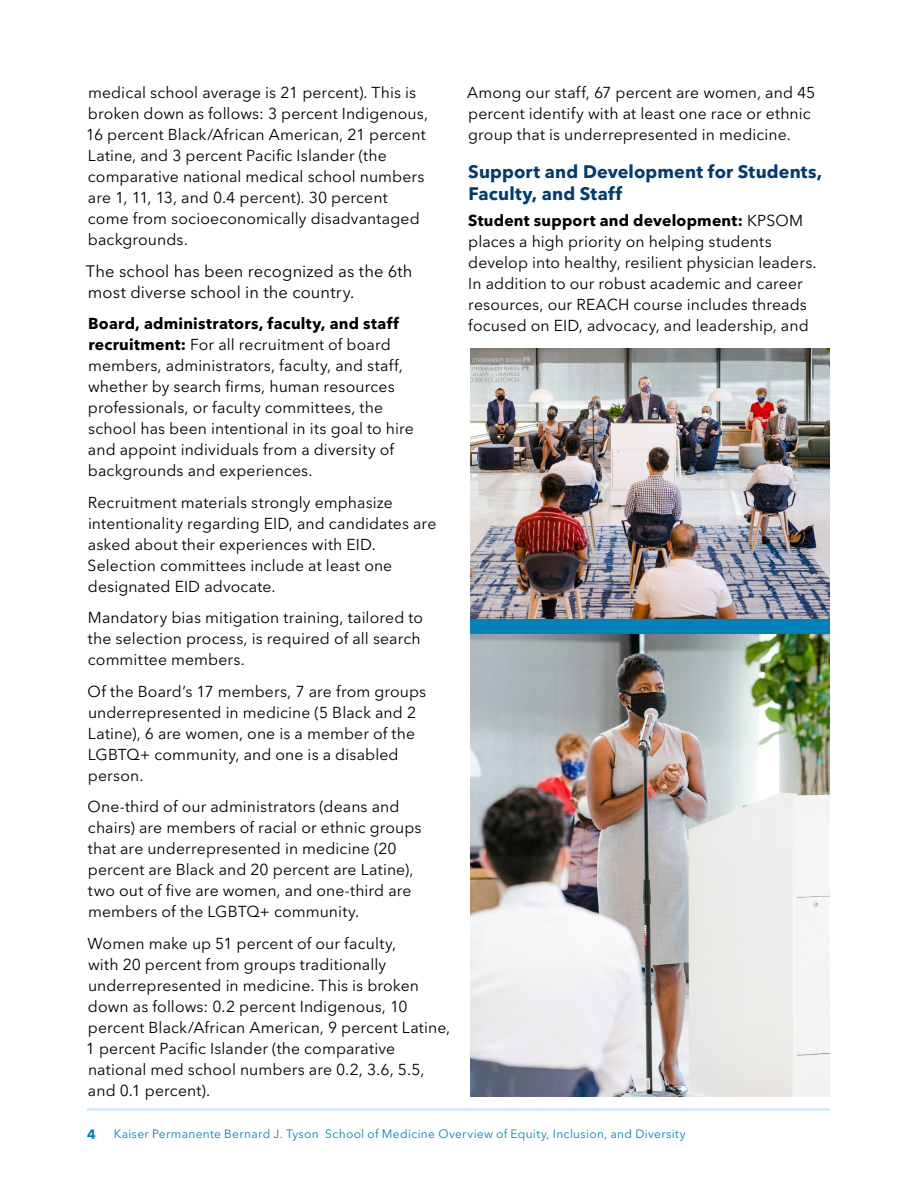
<style>
.page{position:relative;width:918px;height:1188px;background:#fff}
.page>*{position:absolute;margin:0;border:0;box-sizing:border-box;transform-origin:0 0}
.black_header{font:700 18px/22.5px "Avenir Next LT Pro";letter-spacing:.01em;color:#003b71}
.t1{font:16.5px/21px "Avenir Next LT Pro";letter-spacing:.01em;color:#000}
.circle_bullet{font:15.75px/21px "Avenir Next LT Pro";letter-spacing:.005em;color:#000}
.t2{font:700 13.5px "Avenir Next LT Pro";color:#0083bb}
.t3{font:12px "Avenir Next LT Pro";letter-spacing:.025em;color:#0083bb}
.s1{font-weight:700}
</style>
<div class="page">
<hr style="left:88px;top:1108px;width:742px;height:3px;background:#d7eaf9">
<img style="left:470px;top:634px;width:360px;height:462px">
<img style="left:470px;top:348px;width:360px;height:271px">
<div style="left:470px;top:619px;width:360px;height:15px;background:#0083bb"></div>
<p class="circle_bullet" style="left:86px;top:82px;width:344px">medical school average is 21 percent). This is broken down as follows: 3 percent Indigenous, 16 percent Black/African American, 21 percent Latine, and 3 percent Pacific Islander (the comparative national medical school numbers are 1, 11, 13, and 0.4 percent). 30 percent come from socioeconomically disadvantaged backgrounds.</p>
<p class="t1" style="left:86px;top:260px;width:328px">The school has been recognized as the 6th most diverse school in the country.</p>
<p class="circle_bullet" style="left:88px;top:313px;width:327px"><span class="s1">Board, administrators, faculty, and staff recruitment:</span> For all recruitment of board members, administrators, faculty, and staff, whether by search firms, human resources professionals, or faculty committees, the school has been intentional in its goal to hire and appoint individuals from a diversity of backgrounds and experiences.</p>
<p class="circle_bullet" style="left:88px;top:492px;width:350px">Recruitment materials strongly emphasize intentionality regarding EID, and candidates are asked about their experiences with EID.</p>
<p class="circle_bullet" style="left:88px;top:555px;width:306px">Selection committees include at least one designated EID advocate.</p>
<p class="circle_bullet" style="left:88px;top:607px;width:337px">Mandatory bias mitigation training, tailored to the selection process, is required of all search committee members.</p>
<p class="circle_bullet" style="left:88px;top:681px;width:340px">Of the Board’s 17 members, 7 are from groups underrepresented in medicine (5 Black and 2<br>Latine), 6 are women, one is a member of the LGBTQ+ community, and one is a disabled person.</p>
<p class="circle_bullet" style="left:88px;top:796px;width:335px">One-third of our administrators (deans and chairs) are members of racial or ethnic groups that are underrepresented in medicine (20 percent are Black and 20 percent are Latine), two out of five are women, and one-third are members of the LGBTQ+ community.</p>
<p class="circle_bullet" style="left:86px;top:933px;width:366px">Women make up 51 percent of our faculty,<br>with 20 percent from groups traditionally underrepresented in medicine. This is broken down as follows: 0.2 percent Indigenous, 10 percent Black/African American, 9 percent Latine, 1 percent Pacific Islander (the comparative national med school numbers are 0.2, 3.6, 5.5, and 0.1 percent).</p>
<p class="circle_bullet" style="left:467px;top:82px;width:350px">Among our staff, 67 percent are women, and 45 percent identify with at least one race or ethnic group that is underrepresented in medicine.</p>
<p class="black_header" style="left:468px;top:160px;width:355px">Support and Development for Students,<br>Faculty, and Staff</p>
<p class="circle_bullet" style="left:468px;top:210px;width:350px"><span class="s1">Student support and development:</span> KPSOM places a high priority on helping students develop into healthy, resilient physician leaders.</p>
<p class="circle_bullet" style="left:468px;top:273px;width:342px">In addition to our robust academic and career resources, our REACH course includes threads focused on EID, advocacy, and leadership, and</p>
<p class="t2" style="left:87px;top:1126px;width:10px">4</p>
<p class="t3" style="left:114px;top:1126px;width:574px">Kaiser Permanente Bernard J. Tyson School of Medicine Overview of Equity, Inclusion, and Diversity</p>
</div>
